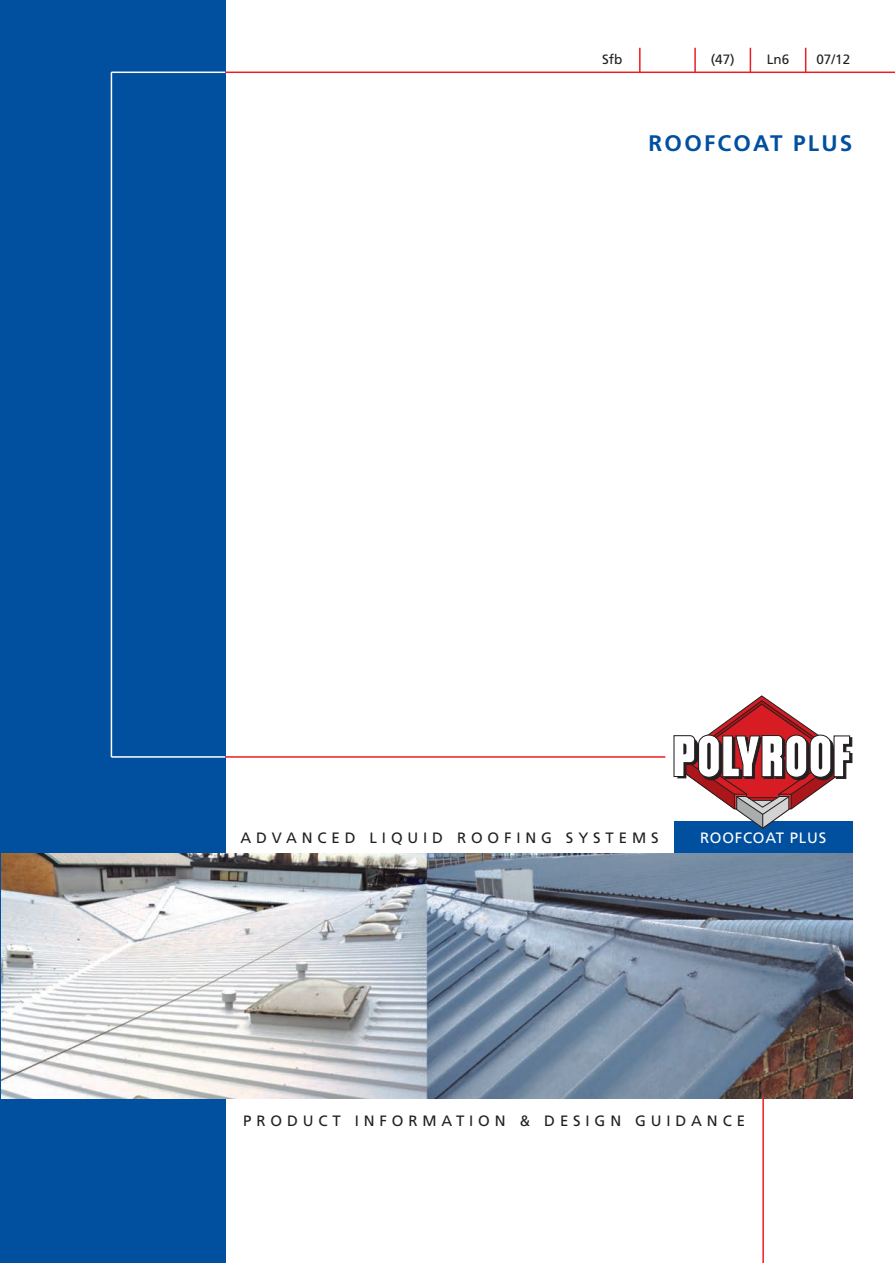
<style>
.page{position:relative;width:895px;height:1263px;background:#fff}
.page>*{position:absolute;margin:0;border:0;box-sizing:border-box;transform-origin:0 0}
.t1{font:700 22.5px "Frutiger";letter-spacing:.1em;color:#01509f}
.t2{font:15px "Frutiger";letter-spacing:.325em;color:#231f20}
.t3{font:15px "Frutiger";letter-spacing:.05em;color:#fff}
.t4{font:13.5px "Frutiger";color:#231f20}
</style>
<div class="page">
<div style="left:2px;top:0;width:223px;height:1263px;background:#01509f"></div>
<hr style="left:0;top:0;width:2px;height:1263px;background:#01509f">
<hr style="left:225px;top:72px;width:670px;height:1px;background:#ee1d23">
<hr style="left:225px;top:756px;width:440px;height:2px;background:#ee1d23">
<hr style="left:111px;top:72px;width:114px;height:1px;background:#fff">
<hr style="left:111px;top:756px;width:114px;height:2px;background:#fff">
<hr style="left:111px;top:72px;width:1px;height:685px;background:#fff">
<div style="left:674px;top:821px;width:178px;height:33px;background:#01509f"></div>
<hr style="left:762px;top:1077px;width:2px;height:186px;background:#ee1d23">
<img style="left:2px;top:854px;width:850px;height:244px">
<svg style="left:805px;top:48px;width:1px;height:24px"></svg>
<svg style="left:750px;top:48px;width:1px;height:24px"></svg>
<hr style="left:694px;top:48px;width:2px;height:24px;background:#ee1d23">
<svg style="left:639px;top:48px;width:1px;height:24px"></svg>
<svg style="left:673px;top:695px;width:179px;height:134px"></svg>
<p class="t4" style="left:602px;top:54px;width:22px">Sfb</p>
<p class="t4" style="left:711px;top:54px;width:80px">(47) Ln6</p>
<p class="t4" style="left:816px;top:54px;width:35px">07/12</p>
<h1 class="t1" style="left:649px;top:134px;width:205px">ROOFCOAT PLUS</h1>
<p class="t2" style="left:240px;top:832px;width:420px">ADVANCED LIQUID ROOFING SYSTEMS</p>
<p class="t3" style="left:700px;top:832px;width:128px">ROOFCOAT PLUS</p>
<p class="t2" style="left:243px;top:1114px;width:503px">PRODUCT INFORMATION &amp; DESIGN GUIDANCE</p>
</div>
